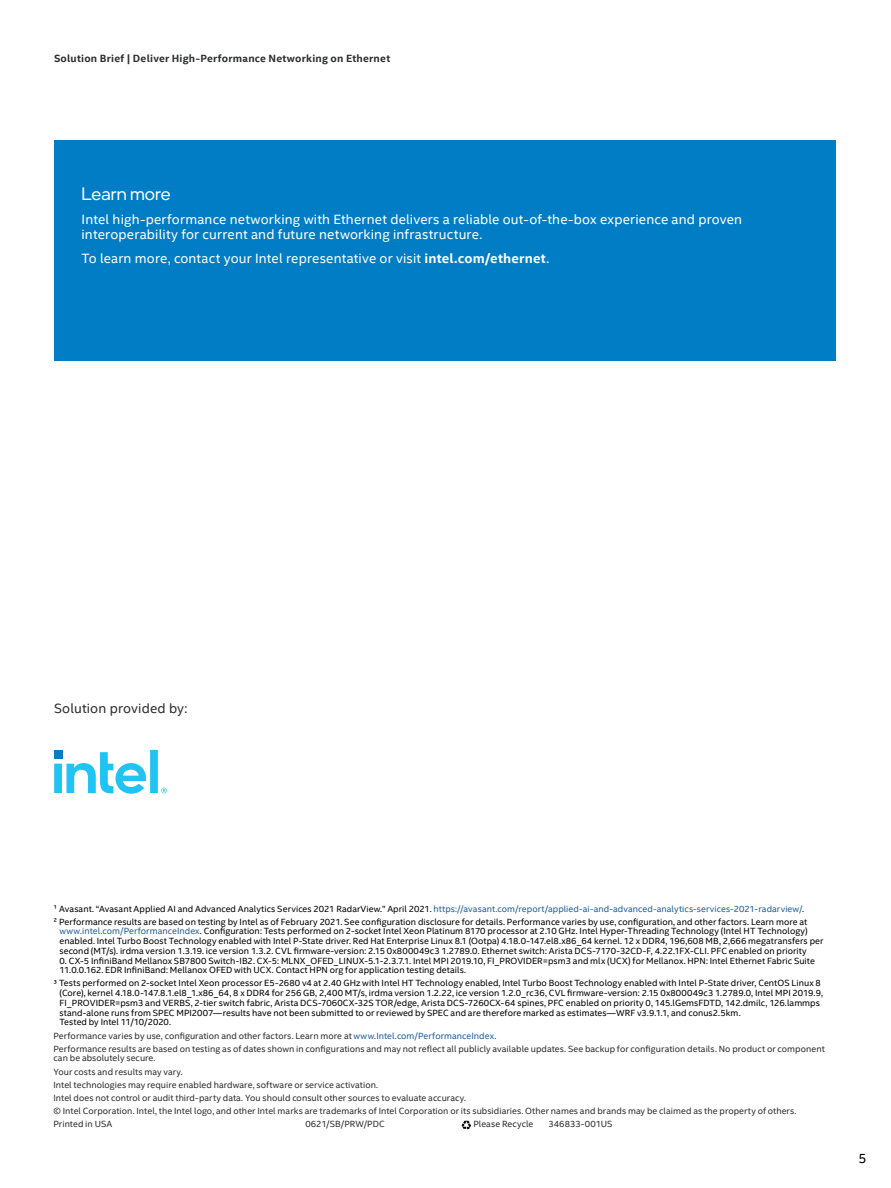
<style>
.page{position:relative;width:891px;height:1188px;background:#fff}
.page>*{position:absolute;margin:0;border:0;box-sizing:border-box;transform-origin:0 0}
.t1{font:18px "Intel One Display";color:#fff}
.t2{font:13.5px/15px "Intel Clear";letter-spacing:.015em;color:#fff}
.t3{font:13.5px "Intel Clear";letter-spacing:.01em;color:#2d2e2e}
.t4{font:13.5px "Intel Clear";color:#000}
.t5{font:700 10.5px "Intel Clear";letter-spacing:.02em;color:#2d2e2e}
.t6{font:9px/9.8px "Intel Clear";letter-spacing:.005em;color:#000}
.t7{font:9px/13px "Intel Clear";letter-spacing:.005em;color:#2d2e2e}
.s1{font-weight:700}
.s2{color:#215e9e}
</style>
<div class="page">
<div style="left:55px;top:140px;width:781px;height:221px;background:#007dc5"></div>
<svg style="left:54px;top:750px;width:113px;height:44px"></svg>
<svg style="left:461px;top:1120px;width:10px;height:10px"></svg>
<p class="t5" style="left:54px;top:52px;width:338px">Solution Brief | Deliver High-Performance Networking on Ethernet</p>
<h1 class="t1" style="left:82px;top:183px;width:90px">Learn more</h1>
<h2 class="t2" style="left:82px;top:212px;width:662px">Intel high-performance networking with Ethernet delivers a reliable out-of-the-box experience and proven interoperability for current and future networking infrastructure.</h2>
<h2 class="t2" style="left:82px;top:251px;width:469px">To learn more, contact your Intel representative or visit <span class="s1">intel.com/ethernet</span>.</h2>
<h2 class="t3" style="left:54px;top:701px;width:135px">Solution provided by:</h2>
<p class="t6" style="left:53px;top:902px;width:755px;line-height:13px">1 Avasant. “Avasant Applied AI and Advanced Analytics Services 2021 RadarView.” April 2021. <span class="s2">https://avasant.com/report/applied-ai-and-advanced-analytics-services-2021-radarview/</span>.<br>2 Performance results are based on testing by Intel as of February 2021. See configuration disclosure for details. Performance varies by use, configuration, and other factors. Learn more at</p>
<p class="t6" style="left:60px;top:926px;width:765px"><span class="s2">www.intel.com/PerformanceIndex</span>. Configuration: Tests performed on 2-socket Intel Xeon Platinum 8170 processor at 2.10 GHz. Intel Hyper-Threading Technology (Intel HT Technology) enabled. Intel Turbo Boost Technology enabled with Intel P-State driver. Red Hat Enterprise Linux 8.1 (Ootpa) 4.18.0-147.el8.x86_64 kernel. 12 x DDR4, 196,608 MB, 2,666 megatransfers per second (MT/s). irdma version 1.3.19. ice version 1.3.2. CVL firmware-version: 2.15 0x800049c3 1.2789.0. Ethernet switch: Arista DCS-7170-32CD-F, 4.22.1FX-CLI. PFC enabled on priority</p>
<p class="t6" style="left:60px;top:956px;width:757px">0. CX-5 InfiniBand Mellanox SB7800 Switch-IB2. CX-5: MLNX_OFED_LINUX-5.1-2.3.7.1. Intel MPI 2019.10, FI_PROVIDER=psm3 and mlx (UCX) for Mellanox. HPN: Intel Ethernet Fabric Suite<br>11.0.0.162. EDR InfiniBand: Mellanox OFED with UCX. Contact HPN org for application testing details.</p>
<p class="t6" style="left:60px;top:979px;width:765px;text-indent:-6px">3 Tests performed on 2-socket Intel Xeon processor E5-2680 v4 at 2.40 GHz with Intel HT Technology enabled, Intel Turbo Boost Technology enabled with Intel P-State driver, CentOS Linux 8 (Core), kernel 4.18.0-147.8.1.el8_1.x86_64, 8 x DDR4 for 256 GB, 2,400 MT/s, irdma version 1.2.22, ice version 1.2.0_rc36, CVL firmware-version: 2.15 0x800049c3 1.2789.0, Intel MPI 2019.9, FI_PROVIDER=psm3 and VERBS, 2-tier switch fabric, Arista DCS-7060CX-32S TOR/edge, Arista DCS-7260CX-64 spines, PFC enabled on priority 0, 145.lGemsFDTD, 142.dmilc, 126.lammps stand-alone runs from SPEC MPI2007—results have not been submitted to or reviewed by SPEC and are therefore marked as estimates—WRF v3.9.1.1, and conus2.5km.<br>Tested by Intel 11/10/2020.</p>
<p class="t7" style="left:53px;top:1029px;width:773px">Performance varies by use, configuration and other factors. Learn more at <span class="s2">www.Intel.com/PerformanceIndex</span>.<br>Performance results are based on testing as of dates shown in configurations and may not reflect all publicly available updates. See backup for configuration details. No product or component</p>
<p class="t7" style="left:53px;top:1052px;width:745px">can be absolutely secure.<br>Your costs and results may vary.<br>Intel technologies may require enabled hardware, software or service activation.<br>Intel does not control or audit third-party data. You should consult other sources to evaluate accuracy.<br>© Intel Corporation. Intel, the Intel logo, and other Intel marks are trademarks of Intel Corporation or its subsidiaries. Other names and brands may be claimed as the property of others.<br>Printed in USA</p>
<p class="t7" style="left:305px;top:1118px;width:81px">0621/SB/PRW/PDC</p>
<p class="t7" style="left:473px;top:1118px;width:61px">Please Recycle</p>
<p class="t7" style="left:548px;top:1118px;width:65px">346833-001US</p>
<h2 class="t4" style="left:858px;top:1150px;width:10px">5</h2>
</div>
